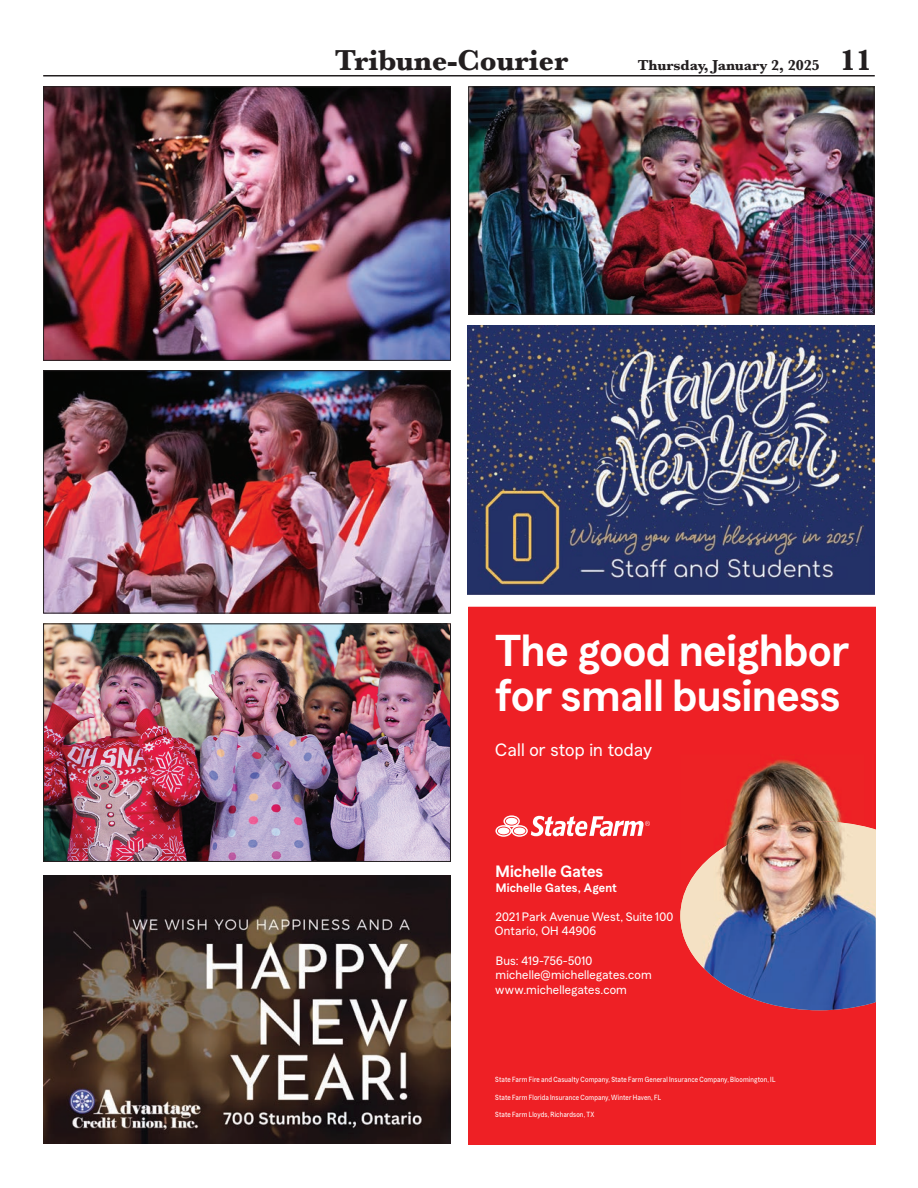
<style>
.page{position:relative;width:918px;height:1188px;background:#fff}
.page>*{position:absolute;margin:0;border:0;box-sizing:border-box;transform-origin:0 0}
.t1{font:600 44.55px/44.5px "Mecherle Sans";letter-spacing:-.005em;color:#fff}
.t2{font:700 30px "Baskerville";letter-spacing:-.005em;color:#231f20}
.t3{font:17.85px "Mecherle Sans";letter-spacing:.01em;color:#fff}
.t4{font:600 16.5px "Mecherle Sans";letter-spacing:.005em;color:#fff}
.t5{font:700 15px "Baskerville";letter-spacing:-.005em;color:#231f20}
.t6{font:12.3px/14.7px "Mecherle Sans";letter-spacing:.015em;color:#fff}
.t7{font:600 12.3px "Mecherle Sans";letter-spacing:.015em;color:#fff}
.t8{font:7.5px "Mecherle Legal";letter-spacing:.02em;color:#fff}
.s1{font-size:30px}
</style>
<div class="page">
<hr style="left:43px;top:75px;width:832px;height:1px;background:#231f20">
<svg style="left:468px;top:607px;width:408px;height:537px;background:#dc3138"></svg>
<img style="left:875px;top:754px;width:1px;height:248px">
<img style="left:43px;top:875px;width:408px;height:269px">
<img style="left:467px;top:326px;width:408px;height:269px">
<img style="left:470px;top:88px;width:402px;height:225px">
<div style="left:468px;top:86px;width:406px;height:229px;border:1px solid #231f20"></div>
<img style="left:45px;top:88px;width:404px;height:271px">
<div style="left:43px;top:86px;width:408px;height:275px;border:1px solid #231f20"></div>
<img style="left:45px;top:372px;width:404px;height:240px">
<div style="left:43px;top:370px;width:408px;height:244px;border:1px solid #231f20"></div>
<img style="left:45px;top:625px;width:404px;height:235px">
<div style="left:43px;top:623px;width:408px;height:239px;border:1px solid #231f20"></div>
<h2 class="t2" style="left:335px;top:39px;width:235px">Tribune-Courier</h2>
<h3 class="t5" style="left:638px;top:55px;width:236px">Thursday, January 2, 2025 <span class="s1">11</span></h3>
<h1 class="t1" style="left:495px;top:625px;width:355px">The good neighbor for small business</h1>
<h3 class="t3" style="left:495px;top:736px;width:158px">Call or stop in today</h3>
<h3 class="t4" style="left:496px;top:859px;width:109px">Michelle Gates</h3>
<h3 class="t7" style="left:496px;top:879px;width:123px">Michelle Gates, Agent</h3>
<h3 class="t6" style="left:495px;top:908px;width:180px">2021 Park Avenue West, Suite 100<br>Ontario, OH 44906</h3>
<h3 class="t6" style="left:495px;top:952px;width:158px">Bus: 419-756-5010 michelle@michellegates.com www.michellegates.com</h3>
<p class="t8" style="left:495px;top:1073px;width:282px">State Farm Fire and Casualty Company, State Farm General Insurance Company, Bloomington, IL</p>
<p class="t8" style="left:495px;top:1091px;width:167px">State Farm Florida Insurance Company, Winter Haven, FL</p>
<p class="t8" style="left:495px;top:1109px;width:101px">State Farm Lloyds, Richardson, TX</p>
</div>
